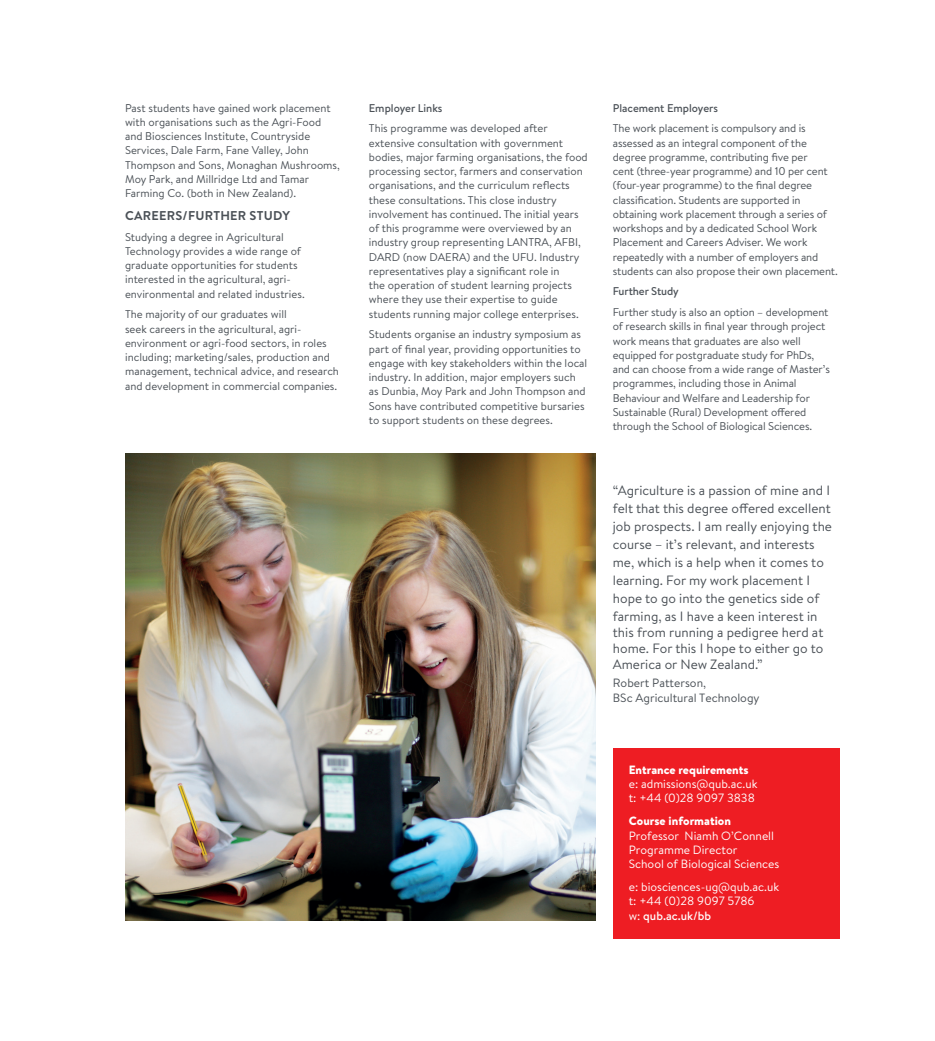
<style>
.page{position:relative;width:935px;height:1041px;background:#fff}
.page>*{position:absolute;margin:0;border:0;box-sizing:border-box;transform-origin:0 0}
.Bodytext1{font:13.5px/18px "Brandon Text";color:#4b5157}
.Subhead{font:700 12.75px "Brandon Text";letter-spacing:.02em;color:#4b5157}
.DB_Contact_2{font:12px/14.2px "Brandon Text";color:#fff}
.Bodytext1-2{font:12px/15px "Brandon Text";color:#4b5157}
.Bodytext1-3{font:11.25px/14.2px "Brandon Text";color:#4b5157}
.Minorhead{font:500 11.25px "Brandon Text";color:#4b5157}
.s1{font-weight:500}
.s2{font-weight:900}
</style>
<div class="page">
<div style="left:613px;top:748px;width:226px;height:190px;background:#ee1d23"></div>
<img style="left:125px;top:454px;width:471px;height:466px">
<p class="Bodytext1-3" style="left:125px;top:100px;width:216px">Past students have gained work placement with organisations such as the Agri-Food and Biosciences Institute, Countryside Services, Dale Farm, Fane Valley, John Thompson and Sons, Monaghan Mushrooms, Moy Park, and Millridge Ltd and Tamar Farming Co. (both in New Zealand).</p>
<p class="Subhead" style="left:125px;top:207px;width:166px">CAREERS/FURTHER STUDY</p>
<p class="Bodytext1-3" style="left:125px;top:229px;width:181px">Studying a degree in Agricultural Technology provides a wide range of graduate opportunities for students interested in the agricultural, agri&shy;environmental and related industries.</p>
<p class="Bodytext1-3" style="left:125px;top:307px;width:215px">The majority of our graduates will<br>seek careers in the agricultural, agri&shy;environment or agri-food sectors, in roles including; marketing/sales, production and management, technical advice, and research and development in commercial companies.</p>
<p class="Minorhead" style="left:369px;top:100px;width:75px">Employer Links</p>
<p class="Bodytext1-3" style="left:369px;top:121px;width:220px">This programme was developed after extensive consultation with government bodies, major farming organisations, the food processing sector, farmers and conservation organisations, and the curriculum reflects these consultations. This close industry involvement has continued. The initial years of this programme were overviewed by an industry group representing LANTRA, AFBI, DARD (now DAERA) and the UFU. Industry representatives play a significant role in<br>the operation of student learning projects where they use their expertise to guide students running major college enterprises.</p>
<p class="Bodytext1-3" style="left:369px;top:327px;width:220px">Students organise an industry symposium as part of final year, providing opportunities to engage with key stakeholders within the local industry. In addition, major employers such as Dunbia, Moy Park and John Thompson and Sons have contributed competitive bursaries to support students on these degrees.</p>
<p class="Bodytext1-3" style="left:613px;top:97px;width:194px;line-height:20.7px"><span class="s1">Placement Employers<br></span>The work placement is compulsory and is</p>
<p class="Bodytext1-3" style="left:613px;top:135px;width:226px">assessed as an integral component of the degree programme, contributing five per<br>cent (three-year programme) and 10 per cent (four-year programme) to the final degree classification. Students are supported in obtaining work placement through a series of workshops and by a dedicated School Work Placement and Careers Adviser. We work repeatedly with a number of employers and students can also propose their own placement.</p>
<p class="Bodytext1-3" style="left:613px;top:281px;width:217px;line-height:20.7px"><span class="s1">Further Study<br></span>Further study is also an option – development</p>
<p class="Bodytext1-3" style="left:613px;top:319px;width:219px">of research skills in final year through project work means that graduates are also well equipped for postgraduate study for PhDs, and can choose from a wide range of Master’s programmes, including those in Animal Behaviour and Welfare and Leadership for Sustainable (Rural) Development offered through the School of Biological Sciences.</p>
<p class="Bodytext1" style="left:613px;top:481px;width:221px">“Agriculture is a passion of mine and I felt that this degree offered excellent job prospects. I am really enjoying the course – it’s relevant, and interests me, which is a help when it comes to learning. For my work placement I hope to go into the genetics side of farming, as I have a keen interest in</p>
<p class="Bodytext1" style="left:613px;top:624px;width:212px;line-height:16.2px;text-align:justify">this from running a pedigree herd at home. For this I hope to either go to America or New Zealand.”</p>
<p class="Bodytext1-2" style="left:613px;top:675px;width:148px">Robert Patterson,<br>BSc Agricultural Technology</p>
<p class="DB_Contact_2" style="left:629px;top:763px;width:130px"><span class="s2">Entrance requirements </span>e: admissions@qub.ac.uk t: +44 (0)28 9097 3838</p>
<p class="DB_Contact_2" style="left:629px;top:814px;width:152px"><span class="s2">Course information<br></span>Professor Niamh O’Connell<br>Programme Director<br>School of Biological Sciences</p>
<p class="DB_Contact_2" style="left:629px;top:879px;width:152px">e: biosciences-ug@qub.ac.uk t: +44 (0)28 9097 5786<br>w: <span class="s1">qub.ac.uk/bb</span></p>
</div>
